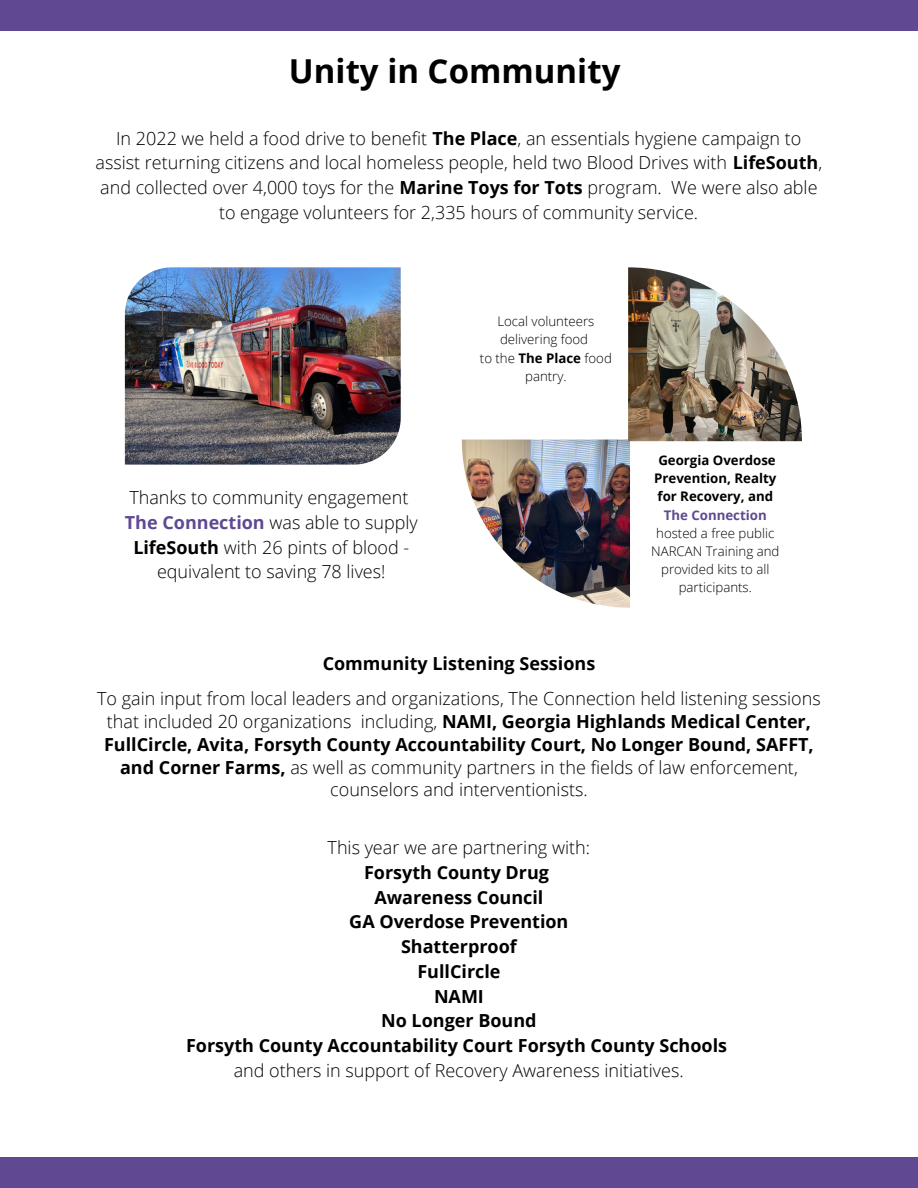
<style>
.page{position:relative;width:918px;height:1188px;background:#fff}
.page>*{position:absolute;margin:0;border:0;box-sizing:border-box;transform-origin:0 0}
.t1{font:700 33px "Open Sans";color:#000}
.t2{font:300 18px/24.8px "Open Sans";color:#000;text-align:center}
.t3{font:700 18px/24.8px "Open Sans";color:#000;text-align:center}
.t4{font:300 13.2px/18.1px "Open Sans";color:#000;text-align:center}
.t5{font:700 13.2px/18.1px "Open Sans";color:#000;text-align:center}
.t6{font:700 13.2px "Open Sans";color:#604992}
.s1{font-weight:700}
.s2{font-weight:700;color:#604992}
</style>
<div class="page">
<img style="left:462px;top:440px;width:168px;height:168px">
<img style="left:628px;top:267px;width:174px;height:174px">
<img style="left:125px;top:267px;width:276px;height:198px">
<div style="left:0;top:0;width:917px;height:31px;background:#604992"></div>
<div style="left:0;top:1157px;width:917px;height:31px;background:#604992"></div>
<h1 class="t1" style="left:289px;top:48px;width:333px">Unity in Community</h1>
<p class="t2" style="left:96px;top:125px;width:728px">In 2022 we held a food drive to benefit <span class="s1">The Place</span>, an essentials hygiene campaign to assist returning citizens and local homeless people, held two Blood Drives with <span class="s1">LifeSouth</span>, and collected over 4,000 toys for the <span class="s1">Marine Toys for Tots</span> program. We were also able to engage volunteers for 2,335 hours of community service.</p>
<p class="t2" style="left:125px;top:485px;width:294px">Thanks to community engagement<br><span class="s2">The Connection</span> was able to supply<br><span class="s1">LifeSouth</span> with 26 pints of blood - equivalent to saving 78 lives!</p>
<p class="t4" style="left:480px;top:312px;width:133px">Local volunteers delivering food<br>to the <span class="s1">The Place</span> food pantry.</p>
<p class="t5" style="left:654px;top:451px;width:124px">Georgia Overdose<br>Prevention, Realty for Recovery, and</p>
<p class="t6" style="left:664px;top:505px;width:104px">The Connection</p>
<p class="t4" style="left:651px;top:524px;width:130px">hosted a free public<br>NARCAN Training and provided kits to all participants.</p>
<p class="t3" style="left:323px;top:650px;width:274px">Community Listening Sessions</p>
<p class="t2" style="left:97px;top:687px;width:725px;line-height:22.8px">To gain input from local leaders and organizations, The Connection held listening sessions that included 20 organizations including, <span class="s1">NAMI, Georgia Highlands Medical Center, FullCircle, Avita, Forsyth County Accountability Court, No Longer Bound, SAFFT, and Corner Farms,</span> as well as community partners in the fields of law enforcement, counselors and interventionists.</p>
<p class="t2" style="left:328px;top:835px;width:264px">This year we are partnering with:</p>
<p class="t3" style="left:186px;top:860px;width:543px">Forsyth County Drug<br>Awareness Council<br>GA Overdose Prevention<br>Shatterproof<br>FullCircle<br>NAMI<br>No Longer Bound<br>Forsyth County Accountability Court Forsyth County Schools</p>
<p class="t2" style="left:234px;top:1058px;width:451px">and others in support of Recovery Awareness initiatives.</p>
</div>
